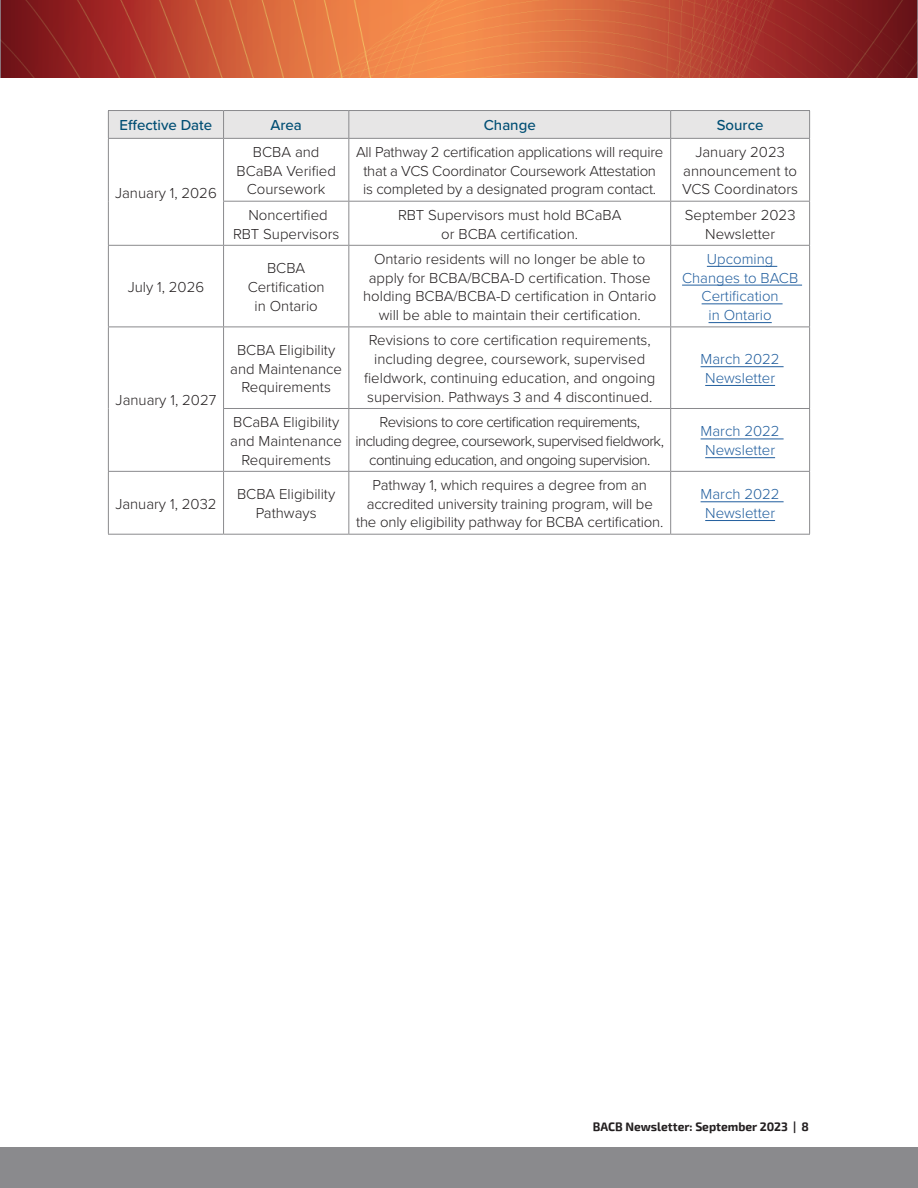
<style>
.page{position:relative;width:918px;height:1188px;background:#fff}
.page>*{position:absolute;margin:0;border:0;box-sizing:border-box;transform-origin:0 0}
.Table_body-centered{font:300 15px/18.8px "Proxima Nova";color:#231f20;text-align:center}
.Table_body-centered-2{font:300 15px/18.8px "Proxima Nova";letter-spacing:-.035em;color:#231f20;text-align:center}
.Table_body-centered-3{font:300 15px/18.8px "Proxima Nova";letter-spacing:-.02em;color:#231f20;text-align:center}
.Table_body-centered-4{font:300 15px/18.8px "Proxima Nova";color:#215e9e;text-align:center}
.t1{font:500 15px "Proxima Nova";color:#004e74}
.t2{font:700 12px "Exo 2";color:#231f20}
</style>
<div class="page">
<div style="left:0;top:1148px;width:918px;height:40px;background:#8a8a8d"></div>
<img style="left:0;top:0;width:918px;height:78px">
<hr style="left:108px;top:110px;width:116px;height:1px;background:#8a8a8d">
<hr style="left:224px;top:110px;width:125px;height:1px;background:#8a8a8d">
<hr style="left:349px;top:110px;width:322px;height:1px;background:#8a8a8d">
<hr style="left:671px;top:110px;width:139px;height:1px;background:#8a8a8d">
<div style="left:108px;top:111px;width:702px;height:27px;background:#e7e6e6"></div>
<hr style="left:108px;top:138px;width:116px;height:1px;background:#8a8a8d">
<hr style="left:108px;top:139px;width:1px;height:62px;background:#8a8a8d">
<hr style="left:108px;top:201px;width:1px;height:44px;background:#8a8a8d">
<hr style="left:108px;top:245px;width:116px;height:1px;background:#8a8a8d">
<hr style="left:108px;top:246px;width:1px;height:81px;background:#8a8a8d">
<hr style="left:108px;top:327px;width:116px;height:1px;background:#8a8a8d">
<hr style="left:108px;top:327px;width:1px;height:81px;background:#8a8a8d">
<hr style="left:108px;top:408px;width:1px;height:63px;background:#8a8a8d">
<hr style="left:108px;top:471px;width:116px;height:1px;background:#8a8a8d">
<hr style="left:108px;top:472px;width:1px;height:62px;background:#8a8a8d">
<hr style="left:108px;top:534px;width:116px;height:1px;background:#8a8a8d">
<hr style="left:224px;top:138px;width:125px;height:1px;background:#8a8a8d">
<hr style="left:223px;top:139px;width:1px;height:62px;background:#8a8a8d">
<hr style="left:349px;top:138px;width:322px;height:1px;background:#8a8a8d">
<hr style="left:348px;top:139px;width:1px;height:62px;background:#8a8a8d">
<hr style="left:671px;top:138px;width:139px;height:1px;background:#8a8a8d">
<hr style="left:670px;top:139px;width:1px;height:62px;background:#8a8a8d">
<hr style="left:809px;top:139px;width:1px;height:62px;background:#8a8a8d">
<hr style="left:223px;top:201px;width:126px;height:1px;background:#8a8a8d">
<hr style="left:223px;top:202px;width:1px;height:43px;background:#8a8a8d">
<hr style="left:349px;top:201px;width:322px;height:1px;background:#8a8a8d">
<hr style="left:348px;top:202px;width:1px;height:43px;background:#8a8a8d">
<hr style="left:671px;top:201px;width:139px;height:1px;background:#8a8a8d">
<hr style="left:670px;top:202px;width:1px;height:43px;background:#8a8a8d">
<hr style="left:809px;top:202px;width:1px;height:43px;background:#8a8a8d">
<hr style="left:224px;top:245px;width:125px;height:1px;background:#8a8a8d">
<hr style="left:223px;top:246px;width:1px;height:81px;background:#8a8a8d">
<hr style="left:349px;top:245px;width:322px;height:1px;background:#8a8a8d">
<hr style="left:348px;top:246px;width:1px;height:81px;background:#8a8a8d">
<hr style="left:671px;top:245px;width:139px;height:1px;background:#8a8a8d">
<hr style="left:670px;top:246px;width:1px;height:81px;background:#8a8a8d">
<hr style="left:809px;top:246px;width:1px;height:81px;background:#8a8a8d">
<hr style="left:224px;top:327px;width:125px;height:1px;background:#8a8a8d">
<hr style="left:223px;top:327px;width:1px;height:81px;background:#8a8a8d">
<hr style="left:349px;top:327px;width:322px;height:1px;background:#8a8a8d">
<hr style="left:348px;top:327px;width:1px;height:81px;background:#8a8a8d">
<hr style="left:671px;top:327px;width:139px;height:1px;background:#8a8a8d">
<hr style="left:670px;top:327px;width:1px;height:81px;background:#8a8a8d">
<hr style="left:809px;top:327px;width:1px;height:81px;background:#8a8a8d">
<hr style="left:223px;top:408px;width:126px;height:1px;background:#8a8a8d">
<hr style="left:223px;top:409px;width:1px;height:62px;background:#8a8a8d">
<hr style="left:349px;top:408px;width:322px;height:1px;background:#8a8a8d">
<hr style="left:348px;top:409px;width:1px;height:62px;background:#8a8a8d">
<hr style="left:671px;top:408px;width:139px;height:1px;background:#8a8a8d">
<hr style="left:670px;top:409px;width:1px;height:62px;background:#8a8a8d">
<hr style="left:809px;top:409px;width:1px;height:62px;background:#8a8a8d">
<hr style="left:224px;top:471px;width:125px;height:1px;background:#8a8a8d">
<hr style="left:223px;top:472px;width:1px;height:62px;background:#8a8a8d">
<hr style="left:349px;top:471px;width:322px;height:1px;background:#8a8a8d">
<hr style="left:348px;top:472px;width:1px;height:62px;background:#8a8a8d">
<hr style="left:671px;top:471px;width:139px;height:1px;background:#8a8a8d">
<hr style="left:670px;top:472px;width:1px;height:62px;background:#8a8a8d">
<hr style="left:809px;top:472px;width:1px;height:62px;background:#8a8a8d">
<hr style="left:224px;top:534px;width:125px;height:1px;background:#8a8a8d">
<hr style="left:349px;top:534px;width:322px;height:1px;background:#8a8a8d">
<hr style="left:671px;top:534px;width:139px;height:1px;background:#8a8a8d">
<hr style="left:707px;top:266px;width:70px;height:1px;background:#215e9e">
<hr style="left:682px;top:285px;width:120px;height:1px;background:#215e9e">
<hr style="left:702px;top:304px;width:81px;height:1px;background:#215e9e">
<hr style="left:709px;top:322px;width:63px;height:1px;background:#215e9e">
<hr style="left:701px;top:366px;width:83px;height:1px;background:#215e9e">
<hr style="left:705px;top:385px;width:70px;height:1px;background:#215e9e">
<hr style="left:701px;top:439px;width:83px;height:1px;background:#215e9e">
<hr style="left:705px;top:457px;width:70px;height:1px;background:#215e9e">
<hr style="left:701px;top:501px;width:83px;height:1px;background:#215e9e">
<hr style="left:705px;top:520px;width:70px;height:1px;background:#215e9e">
<p class="t1" style="left:120px;top:114px;width:94px">Effective Date</p>
<p class="t1" style="left:270px;top:114px;width:33px">Area</p>
<p class="t1" style="left:484px;top:114px;width:54px">Change</p>
<p class="t1" style="left:717px;top:114px;width:48px">Source</p>
<p class="Table_body-centered" style="left:115px;top:183px;width:103px">January 1, 2026</p>
<p class="Table_body-centered" style="left:128px;top:277px;width:78px">July 1, 2026</p>
<p class="Table_body-centered" style="left:116px;top:390px;width:102px">January 1, 2027</p>
<p class="Table_body-centered" style="left:236px;top:142px;width:101px">BCBA and<br>BCaBA Verified<br>Coursework</p>
<p class="Table_body-centered-3" style="left:356px;top:142px;width:309px">All Pathway 2 certification applications will require that a VCS Coordinator Coursework Attestation<br>is completed by a designated program contact.</p>
<p class="Table_body-centered" style="left:682px;top:142px;width:118px">January 2023 announcement to<br>VCS Coordinators</p>
<p class="Table_body-centered" style="left:233px;top:205px;width:108px">Noncertified<br>RBT Supervisors</p>
<p class="Table_body-centered" style="left:398px;top:205px;width:225px">RBT Supervisors must hold BCaBA or BCBA certification.</p>
<p class="Table_body-centered" style="left:685px;top:205px;width:112px">September 2023<br>Newsletter</p>
<p class="Table_body-centered" style="left:248px;top:258px;width:79px">BCBA<br>Certification in Ontario</p>
<p class="Table_body-centered" style="left:363px;top:249px;width:295px">Ontario residents will no longer be able to apply for BCBA/BCBA-D certification. Those holding BCBA/BCBA-D certification in Ontario will be able to maintain their certification.</p>
<p class="Table_body-centered-4" style="left:682px;top:249px;width:118px">Upcoming<br>Changes to BACB<br>Certification<br>in Ontario</p>
<p class="Table_body-centered" style="left:230px;top:340px;width:113px">BCBA Eligibility and Maintenance<br>Requirements</p>
<p class="Table_body-centered" style="left:364px;top:330px;width:293px">Revisions to core certification requirements, including degree, coursework, supervised fieldwork, continuing education, and ongoing supervision. Pathways 3 and 4 discontinued.</p>
<p class="Table_body-centered-4" style="left:701px;top:349px;width:81px">March 2022<br>Newsletter</p>
<p class="Table_body-centered" style="left:230px;top:412px;width:113px">BCaBA Eligibility and Maintenance<br>Requirements</p>
<p class="Table_body-centered-2" style="left:356px;top:412px;width:310px">Revisions to core certification requirements, including degree, coursework, supervised fieldwork, continuing education, and ongoing supervision.</p>
<p class="Table_body-centered-4" style="left:701px;top:421px;width:81px">March 2022<br>Newsletter</p>
<p class="Table_body-centered" style="left:115px;top:494px;width:103px">January 1, 2032</p>
<p class="Table_body-centered" style="left:237px;top:484px;width:100px">BCBA Eligibility<br>Pathways</p>
<p class="Table_body-centered" style="left:356px;top:475px;width:309px">Pathway 1, which requires a degree from an accredited university training program, will be the only eligibility pathway for BCBA certification.</p>
<p class="Table_body-centered-4" style="left:701px;top:484px;width:81px">March 2022<br>Newsletter</p>
<p class="t2" style="left:593px;top:1119px;width:218px">BACB Newsletter: September 2023 | 8</p>
</div>
